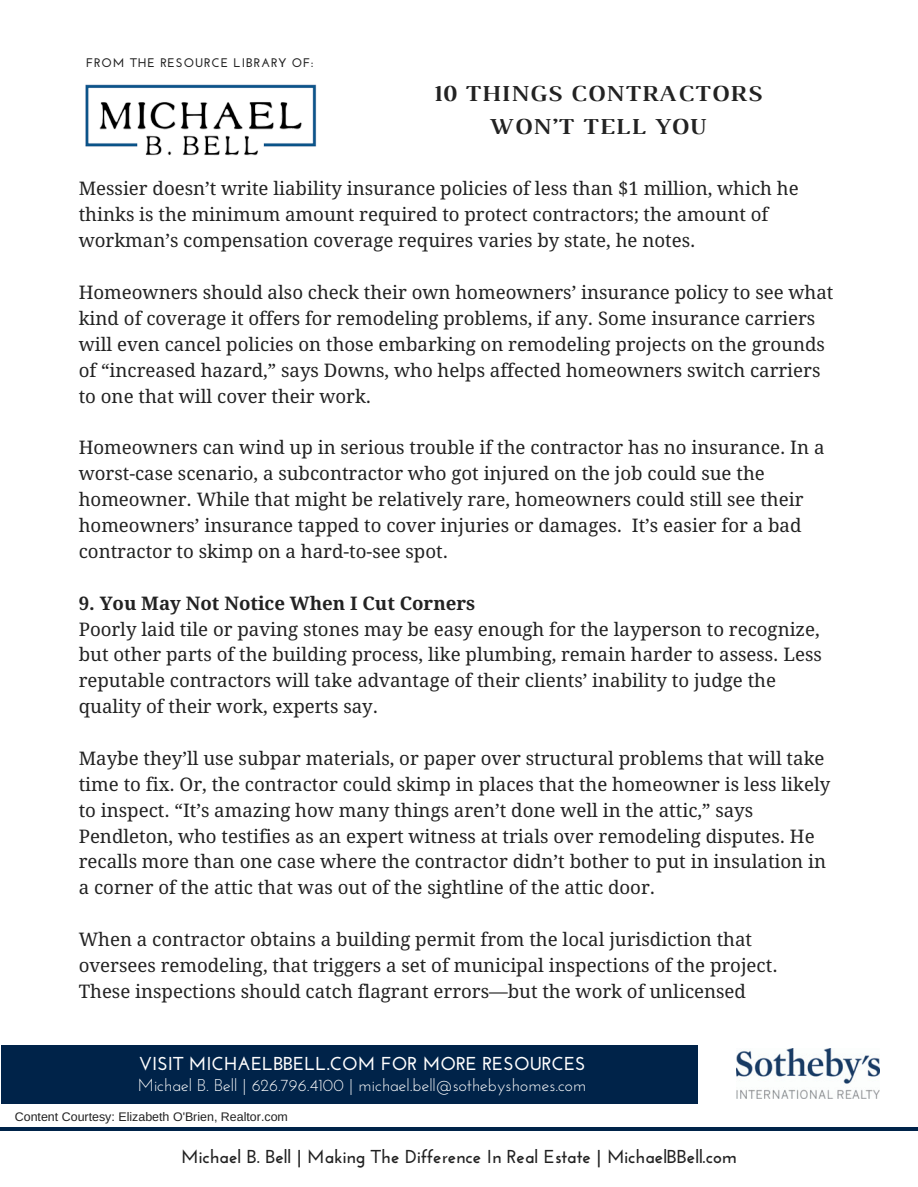
<style>
.page{position:relative;width:918px;height:1187px;background:#fff}
.page>*{position:absolute;margin:0;border:0;box-sizing:border-box;transform-origin:0 0}
.t1{font:700 23.4px/32.7px "Luthier";letter-spacing:.05em;color:#222;text-align:center}
.t2{font:18.75px/25.8px "Droid Serif";color:#222}
.t3{font:700 18.75px "Josefin Sans";color:#222}
.t4{font:700 18.75px "Josefin Sans";color:#fff}
.t5{font:700 18.75px "Droid Serif";color:#222}
.t6{font:17.1px "Josefin Sans";color:#fff}
.t7{font:12.45px "Arimo";color:#222}
.t8{font:700 12.45px "Josefin Sans";letter-spacing:.07em;color:#222}
</style>
<div class="page">
<hr style="left:0;top:1127px;width:918px;height:3px;background:#002349">
<img style="left:737px;top:1048px;width:143px;height:50px">
<img style="left:85px;top:84px;width:232px;height:72px">
<div style="left:1px;top:1045px;width:697px;height:58px;background:#002349"></div>
<p class="t8" style="left:86px;top:58px;width:229px">FROM THE RESOURCE LIBRARY OF:</p>
<p class="t1" style="left:433px;top:79px;width:330px">10 THINGS CONTRACTORS<br>WON’T TELL YOU</p>
<p class="t2" style="left:79px;top:176px;width:721px">Messier doesn’t write liability insurance policies of less than $1 million, which he thinks is the minimum amount required to protect contractors; the amount of workman’s compensation coverage requires varies by state, he notes.</p>
<p class="t2" style="left:79px;top:279px;width:756px">Homeowners should also check their own homeowners’ insurance policy to see what kind of coverage it offers for remodeling problems, if any. Some insurance carriers will even cancel policies on those embarking on remodeling projects on the grounds of “increased hazard,” says Downs, who helps affected homeowners switch carriers to one that will cover their work.</p>
<p class="t2" style="left:79px;top:435px;width:747px">Homeowners can wind up in serious trouble if the contractor has no insurance. In a worst-case scenario, a subcontractor who got injured on the job could sue the homeowner. While that might be relatively rare, homeowners could still see their homeowners’ insurance tapped to cover injuries or damages. It’s easier for a bad contractor to skimp on a hard-to-see spot.</p>
<p class="t5" style="left:79px;top:592px;width:398px">9. You May Not Notice When I Cut Corners</p>
<p class="t2" style="left:79px;top:616px;width:745px">Poorly laid tile or paving stones may be easy enough for the layperson to recognize, but other parts of the building process, like plumbing, remain harder to assess. Less reputable contractors will take advantage of their clients’ inability to judge the quality of their work, experts say.</p>
<p class="t2" style="left:79px;top:745px;width:753px">Maybe they’ll use subpar materials, or paper over structural problems that will take time to fix. Or, the contractor could skimp in places that the homeowner is less likely to inspect. “It’s amazing how many things aren’t done well in the attic,” says Pendleton, who testifies as an expert witness at trials over remodeling disputes. He recalls more than one case where the contractor didn’t bother to put in insulation in a corner of the attic that was out of the sightline of the attic door.</p>
<p class="t2" style="left:79px;top:926px;width:700px">When a contractor obtains a building permit from the local jurisdiction that oversees remodeling, that triggers a set of municipal inspections of the project.<br>These inspections should catch flagrant errors—but the work of unlicensed</p>
<p class="t4" style="left:139px;top:1056px;width:449px">VISIT MICHAELBBELL.COM FOR MORE RESOURCES</p>
<p class="t6" style="left:138px;top:1078px;width:450px">Michael B. Bell | 626.796.4100 | michael.bell@sothebyshomes.com</p>
<p class="t7" style="left:15px;top:1109px;width:275px">Content Courtesy: Elizabeth O'Brien, Realtor.com</p>
<p class="t3" style="left:181px;top:1148px;width:557px">Michael B. Bell | Making The Difference In Real Estate | MichaelBBell.com</p>
</div>
